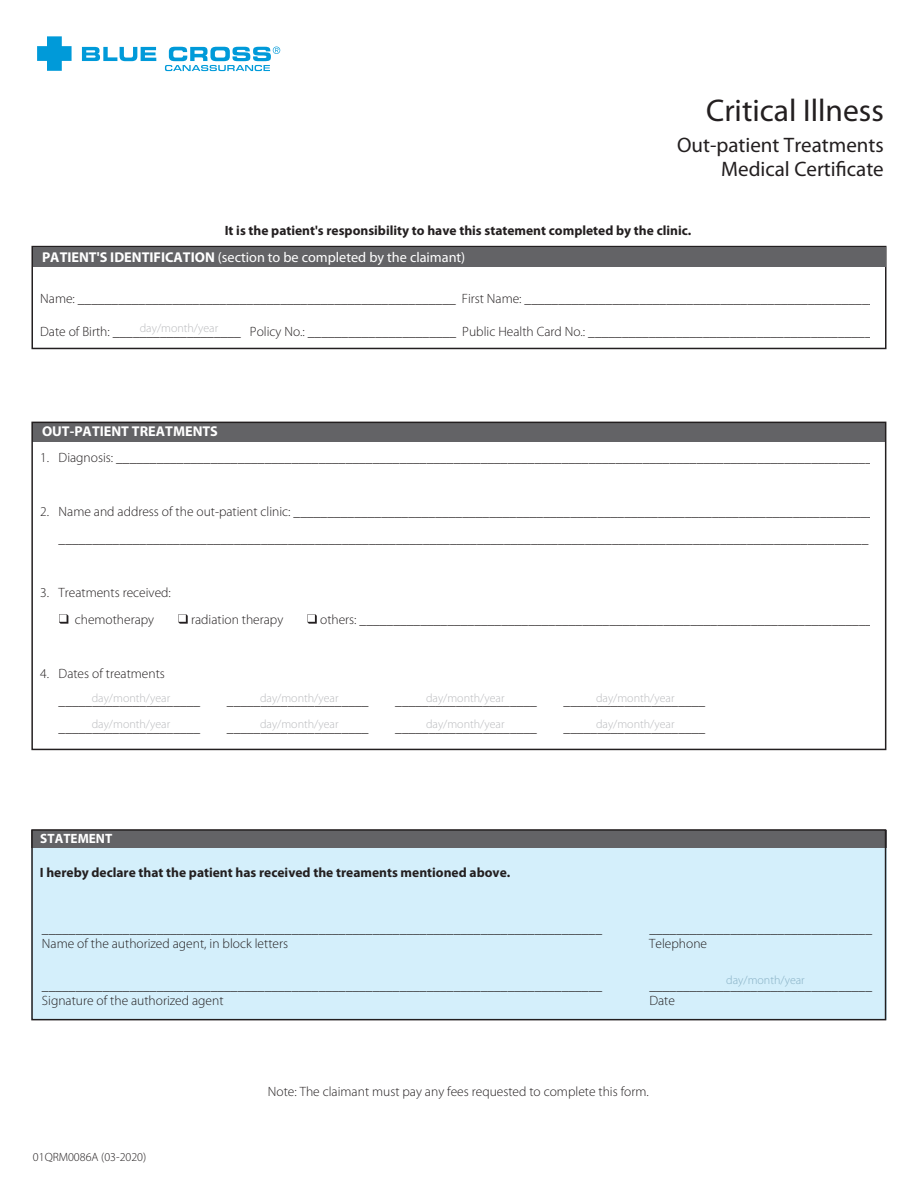
<style>
.page{position:relative;width:918px;height:1188px;background:#fff}
.page>*{position:absolute;margin:0;border:0;box-sizing:border-box;transform-origin:0 0}
.t1{font:31.5px "Myriad Pro";color:#231f20}
.t2{font:21px/24px "Myriad Pro";color:#231f20;text-align:right}
.t3{font:14.25px "Myriad Pro";color:#fff}
.t4{font:700 14.25px "Myriad Pro";color:#fff}
.t5{font:300 13.5px/27px "Myriad Pro";color:#231f20}
.t6{font:700 13.5px "Myriad Pro";color:#231f20}
.t7{font:700 13.5px "Myriad Pro";color:#fff}
.t8{font:300 12px "Myriad Pro";color:#babbbe}
.t9{font:300 12px "Myriad Pro";color:#231f20}
.t10{font:300 12px "Myriad Pro";color:#88b1c5}
.s1{font-weight:700}
</style>
<div class="page">
<div style="left:32px;top:422px;width:854px;height:19px;background:#636366"></div>
<div style="left:32px;top:246px;width:855px;height:103px;border:2px solid #231f20"></div>
<div style="left:31px;top:422px;width:855px;height:328px;border:2px solid #231f20"></div>
<div style="left:33px;top:247px;width:852px;height:19px;background:#636366"></div>
<div style="left:31px;top:844px;width:855px;height:176px;background:#d4effb"></div>
<div style="left:31px;top:830px;width:855px;height:17px;background:#636366"></div>
<div style="left:31px;top:829px;width:855px;height:191px;border:2px solid #231f20"></div>
<svg style="left:59px;top:614px;width:9px;height:10px"></svg>
<svg style="left:178px;top:614px;width:10px;height:10px"></svg>
<svg style="left:307px;top:614px;width:10px;height:10px"></svg>
<svg style="left:82px;top:47px;width:74px;height:14px"></svg>
<svg style="left:37px;top:36px;width:35px;height:35px"></svg>
<svg style="left:165px;top:47px;width:115px;height:24px"></svg>
<h1 class="t1" style="left:706px;top:93px;width:179px">Critical Illness</h1>
<h2 class="t2" style="left:677px;top:133px;width:208px">Out-patient Treatments<br>Medical Certificate</h2>
<p class="t6" style="left:225px;top:223px;width:468px">It is the patient's responsibility to have this statement completed by the clinic.</p>
<p class="t3" style="left:42px;top:249px;width:425px"><span class="s1">PATIENT'S IDENTIFICATION</span> (section to be completed by the claimant)</p>
<p class="t5" style="left:40px;top:285px;width:837px">Name: ________________________________________________________ First Name: ____________________________________________________</p>
<p class="t5" style="left:40px;top:318px;width:840px">Date of Birth: ___________________ Policy No.: ______________________ Public Health Card No.: ___________________________________________</p>
<p class="t8" style="left:140px;top:322px;width:80px">day/month/year</p>
<p class="t4" style="left:42px;top:424px;width:177px">OUT-PATIENT TREATMENTS</p>
<p class="t5" style="left:40px;top:444px;width:833px">1. Diagnosis: ________________________________________________________________________________________________________________</p>
<p class="t5" style="left:59px;top:498px;width:817px;text-indent:-18px">2. Name and address of the out-patient clinic: ______________________________________________________________________________________ ________________________________________________________________________________________________________________________</p>
<p class="t5" style="left:75px;top:579px;width:98px;text-indent:-35px">3. Treatments received: chemotherapy</p>
<p class="t5" style="left:191px;top:606px;width:94px">radiation therapy</p>
<p class="t5" style="left:320px;top:606px;width:561px">others: _____________________________________________________________________________</p>
<p class="t5" style="left:59px;top:660px;width:143px;text-indent:-18px">4. Dates of treatments _____________________</p>
<p class="t8" style="left:92px;top:691px;width:80px">day/month/year</p>
<p class="t8" style="left:92px;top:718px;width:80px">day/month/year</p>
<p class="t8" style="left:260px;top:691px;width:80px">day/month/year</p>
<p class="t8" style="left:260px;top:718px;width:80px">day/month/year</p>
<p class="t8" style="left:426px;top:691px;width:80px">day/month/year</p>
<p class="t8" style="left:426px;top:718px;width:80px">day/month/year</p>
<p class="t8" style="left:596px;top:691px;width:80px">day/month/year</p>
<p class="t5" style="left:227px;top:687px;width:143px">_____________________</p>
<p class="t5" style="left:395px;top:687px;width:143px">_____________________</p>
<p class="t5" style="left:564px;top:687px;width:143px">_____________________</p>
<p class="t8" style="left:596px;top:718px;width:80px">day/month/year</p>
<p class="t5" style="left:59px;top:714px;width:143px">_____________________</p>
<p class="t5" style="left:227px;top:714px;width:143px">_____________________</p>
<p class="t5" style="left:395px;top:714px;width:143px">_____________________</p>
<p class="t5" style="left:564px;top:714px;width:143px">_____________________</p>
<p class="t7" style="left:40px;top:831px;width:74px">STATEMENT</p>
<p class="t6" style="left:40px;top:865px;width:472px">I hereby declare that the patient has received the treaments mentioned above.</p>
<p class="t5" style="left:42px;top:915px;width:562px">___________________________________________________________________________________</p>
<p class="t5" style="left:649px;top:915px;width:224px">_________________________________</p>
<p class="t5" style="left:42px;top:930px;width:248px">Name of the authorized agent, in block letters</p>
<p class="t5" style="left:649px;top:930px;width:59px">Telephone</p>
<p class="t10" style="left:726px;top:974px;width:80px">day/month/year</p>
<p class="t5" style="left:42px;top:972px;width:562px">___________________________________________________________________________________</p>
<p class="t5" style="left:649px;top:972px;width:224px">_________________________________</p>
<p class="t5" style="left:42px;top:987px;width:183px">Signature of the authorized agent</p>
<p class="t5" style="left:649px;top:987px;width:27px">Date</p>
<p class="t9" style="left:33px;top:1150px;width:115px">01QRM0086A (03-2020)</p>
<p class="t5" style="left:268px;top:1078px;width:382px">Note: The claimant must pay any fees requested to complete this form.</p>
</div>
